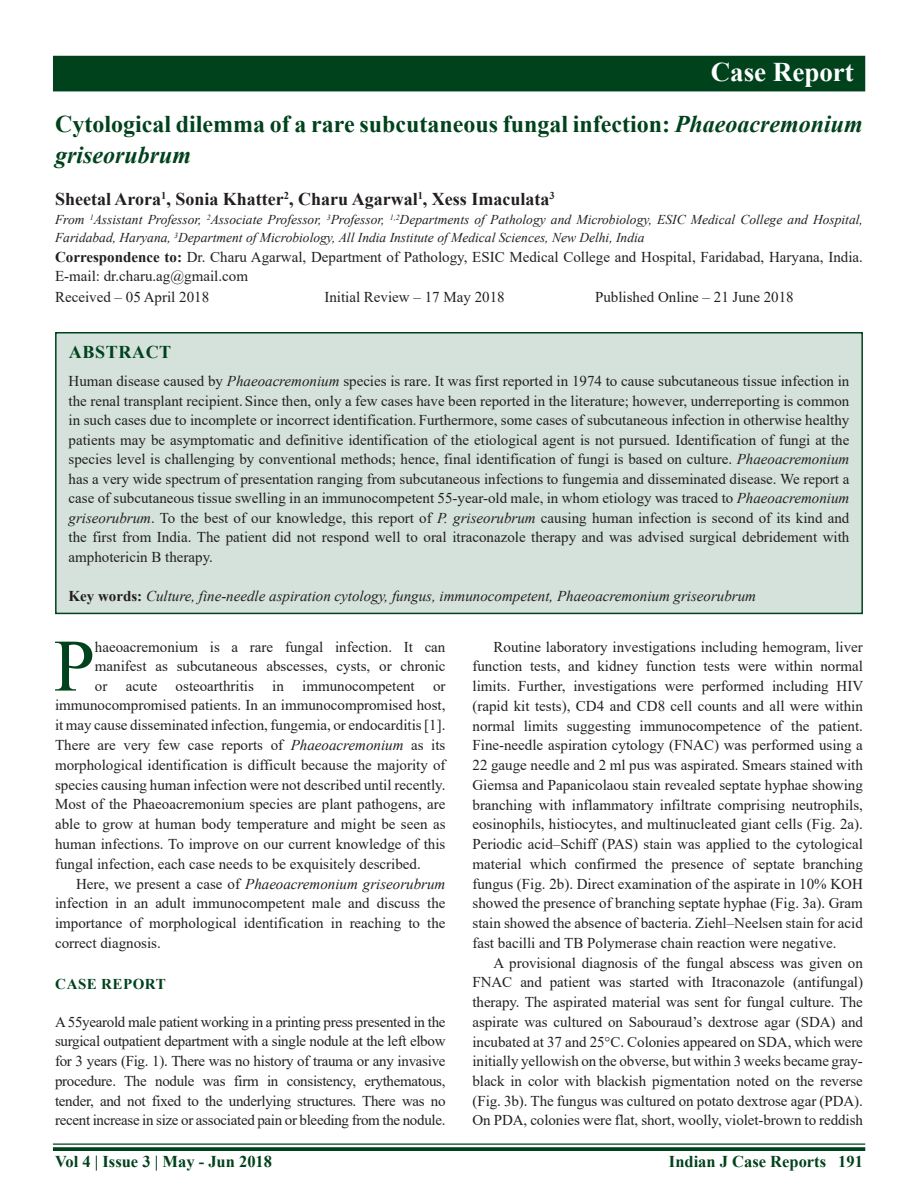
<style>
.page{position:relative;width:918px;height:1188px;background:#fff}
.page>*{position:absolute;margin:0;border:0;box-sizing:border-box;transform-origin:0 0}
.DROP_CAP_TX{font:73.95px "Times New Roman";color:#00421c}
.AH{font:700 27px "Times New Roman";color:#fff}
.AT{font:700 24px/31.5px "Times New Roman";color:#00421c}
.AU{font:700 18px "Times New Roman";color:#231f20}
.ABSH{font:700 18px "Times New Roman";letter-spacing:.035em;color:#00421c}
.RF{font:700 16.5px "Times New Roman";color:#00421c}
.TX{font:15px/19.8px "Times New Roman";color:#231f20;text-align:justify}
.ABS{font:15px/19.5px "Times New Roman";color:#231f20;text-align:justify}
.DROP_CAP_TX-2{font:15px "Times New Roman";color:#231f20}
.TXFL{font:15px/19.8px "Times New Roman";letter-spacing:-.02em;color:#231f20;text-align:justify}
.ADD{font:15px/19.5px "Times New Roman";color:#231f20}
.KWD{font:italic 15px "Times New Roman";color:#231f20}
.HIS{font:15px "Times New Roman";color:#231f20}
.t1{font:700 15px "Times New Roman";letter-spacing:.035em;color:#00421c}
.AFF{font:italic 13.5px/18px "Times New Roman";color:#231f20}
.s1{font-style:italic}
.s2{font-weight:700}
.s3{font-weight:700;font-style:normal}
</style>
<div class="page">
<hr style="left:53px;top:1143px;width:812px;height:2px;background:#00421c">
<svg style="left:53px;top:1147px;width:812px;height:4px;background:#0f4d29"></svg>
<div style="left:53px;top:56px;width:812px;height:35px;background:#00421c"></div>
<div style="left:56px;top:333px;width:806px;height:280px;background:#d4e2db"></div>
<div style="left:55px;top:332px;width:808px;height:282px;border:2px solid #00421c"></div>
<p class="AH" style="left:711px;top:52px;width:145px">Case Report</p>
<p class="AT" style="left:55px;top:107px;width:809px">Cytological dilemma of a rare subcutaneous fungal infection: <span class="s1">Phaeoacremonium griseorubrum</span></p>
<p class="AU" style="left:55px;top:186px;width:501px">Sheetal Arora<sup>1</sup>, Sonia Khatter<sup>2</sup>, Charu Agarwal<sup>1</sup>, Xess Imaculata<sup>3</sup></p>
<p class="AFF" style="left:55px;top:210px;width:809px">From <sup>1</sup>Assistant Professor, <sup>2</sup>Associate Professor, <sup>3</sup>Professor, <sup>1,2</sup>Departments of Pathology and Microbiology, ESIC Medical College and Hospital,<br>Faridabad, Haryana, <sup>3</sup>Department of Microbiology, All India Institute of Medical Sciences, New Delhi, India</p>
<p class="ADD" style="left:55px;top:246px;width:809px"><span class="s2">Correspondence to:</span> Dr. Charu Agarwal, Department of Pathology, ESIC Medical College and Hospital, Faridabad, Haryana, India.<br>E-mail: dr.charu.ag@gmail.com</p>
<p class="HIS" style="left:55px;top:286px;width:156px">Received – 05 April 2018</p>
<p class="HIS" style="left:324px;top:286px;width:182px">Initial Review – 17 May 2018</p>
<p class="HIS" style="left:595px;top:286px;width:200px">Published Online – 21 June 2018</p>
<p class="ABSH" style="left:69px;top:339px;width:104px">ABSTRACT</p>
<p class="ABS" style="left:69px;top:371px;width:782px">Human disease caused by <span class="s1">Phaeoacremonium</span> species is rare. It was first reported in 1974 to cause subcutaneous tissue infection in the renal transplant recipient.Since then, only a few cases have been reported in the literature; however, underreporting is common in such cases due to incomplete or incorrect identification.Furthermore, some cases of subcutaneous infection in otherwise healthy patients may be asymptomatic and definitive identification of the etiological agent is not pursued. Identification of fungi at the species level is challenging by conventional methods; hence, final identification of fungi is based on culture. <span class="s1">Phaeoacremonium </span>has a very wide spectrum of presentation ranging from subcutaneous infections to fungemia and disseminated disease. We report a case of subcutaneous tissue swelling in an immunocompetent 55-year-old male, in whom etiology was traced to <span class="s1">Phaeoacremonium griseorubrum</span>. To the best of our knowledge, this report of <span class="s1">P. griseorubrum</span> causing human infection is second of its kind and the first from India. The patient did not respond well to oral itraconazole therapy and was advised surgical debridement with amphotericin B therapy.</p>
<p class="KWD" style="left:69px;top:585px;width:689px"><span class="s3">Key words:</span> Culture, fine-needle aspiration cytology, fungus, immunocompetent, Phaeoacremonium griseorubrum</p>
<p class="DROP_CAP_TX" style="left:54px;top:614px;width:43px">P</p>
<p class="DROP_CAP_TX-2" style="left:95px;top:636px;width:352px">haeoacremonium is a rare fungal infection. It can</p>
<p class="DROP_CAP_TX-2" style="left:95px;top:655px;width:352px">manifest as subcutaneous abscesses, cysts, or chronic</p>
<p class="DROP_CAP_TX-2" style="left:95px;top:675px;width:352px">or acute osteoarthritis in immunocompetent or</p>
<p class="DROP_CAP_TX-2" style="left:55px;top:695px;width:392px">immunocompromised patients. In an immunocompromised host,</p>
<p class="DROP_CAP_TX-2" style="left:55px;top:715px;width:392px">it may cause disseminated infection, fungemia, or endocarditis [1].</p>
<p class="DROP_CAP_TX-2" style="left:55px;top:734px;width:392px">There are very few case reports of <span class="s1">Phaeoacremonium</span> as its</p>
<p class="DROP_CAP_TX-2" style="left:55px;top:754px;width:392px">morphological identification is difficult because the majority of</p>
<p class="DROP_CAP_TX-2" style="left:55px;top:774px;width:392px">species causing human infection were not described until recently.</p>
<p class="DROP_CAP_TX-2" style="left:55px;top:794px;width:392px">Most of the Phaeoacremonium species are plant pathogens, are</p>
<p class="DROP_CAP_TX-2" style="left:55px;top:814px;width:392px">able to grow at human body temperature and might be seen as</p>
<p class="DROP_CAP_TX-2" style="left:55px;top:833px;width:392px">human infections. To improve on our current knowledge of this</p>
<p class="DROP_CAP_TX-2" style="left:55px;top:853px;width:367px">fungal infection, each case needs to be exquisitely described.</p>
<p class="TX" style="left:55px;top:873px;width:392px;text-indent:21px">Here, we present a case of <span class="s1">Phaeoacremonium griseorubrum </span>infection in an adult immunocompetent male and discuss the importance of morphological identification in reaching to the correct diagnosis.</p>
<h1 class="t1" style="left:55px;top:973px;width:112px">CASE REPORT</h1>
<p class="TXFL" style="left:55px;top:1011px;width:392px">A 55yearold male patient working in a printing press presented in the surgical outpatient department with a single nodule at the left elbow for 3 years (Fig. 1). There was no history of trauma or any invasive procedure. The nodule was firm in consistency, erythematous, tender, and not fixed to the underlying structures. There was no recent increase in size or associated pain or bleeding from the nodule.</p>
<p class="TX" style="left:472px;top:636px;width:392px;text-indent:21px">Routine laboratory investigations including hemogram, liver function tests, and kidney function tests were within normal limits. Further, investigations were performed including HIV (rapid kit tests), CD4 and CD8 cell counts and all were within normal limits suggesting immunocompetence of the patient.<br>Fine-needle aspiration cytology (FNAC) was performed using a 22 gauge needle and 2 ml pus was aspirated. Smears stained with Giemsa and Papanicolaou stain revealed septate hyphae showing branching with inflammatory infiltrate comprising neutrophils, eosinophils, histiocytes, and multinucleated giant cells (Fig. 2a).<br>Periodic acid–Schiff (PAS) stain was applied to the cytological material which confirmed the presence of septate branching fungus (Fig. 2b). Direct examination of the aspirate in 10% KOH showed the presence of branching septate hyphae (Fig. 3a). Gram stain showed the absence of bacteria. Ziehl–Neelsen stain for acid fast bacilli and TB Polymerase chain reaction were negative.</p>
<p class="TX" style="left:472px;top:952px;width:392px;text-indent:21px">A provisional diagnosis of the fungal abscess was given on FNAC and patient was started with Itraconazole (antifungal) therapy. The aspirated material was sent for fungal culture. The aspirate was cultured on Sabouraud’s dextrose agar (SDA) and incubated at 37 and 25°C. Colonies appeared on SDA, which were initially yellowish on the obverse, but within 3 weeks became gray&shy;black in color with blackish pigmentation noted on the reverse (Fig. 3b). The fungus was cultured on potato dextrose agar (PDA).<br>On PDA, colonies were flat, short, woolly, violet-brown to reddish</p>
<p class="RF" style="left:55px;top:1150px;width:219px">Vol 4 | Issue 3 | May - Jun 2018</p>
<p class="RF" style="left:669px;top:1150px;width:195px">Indian J Case Reports 191</p>
</div>
